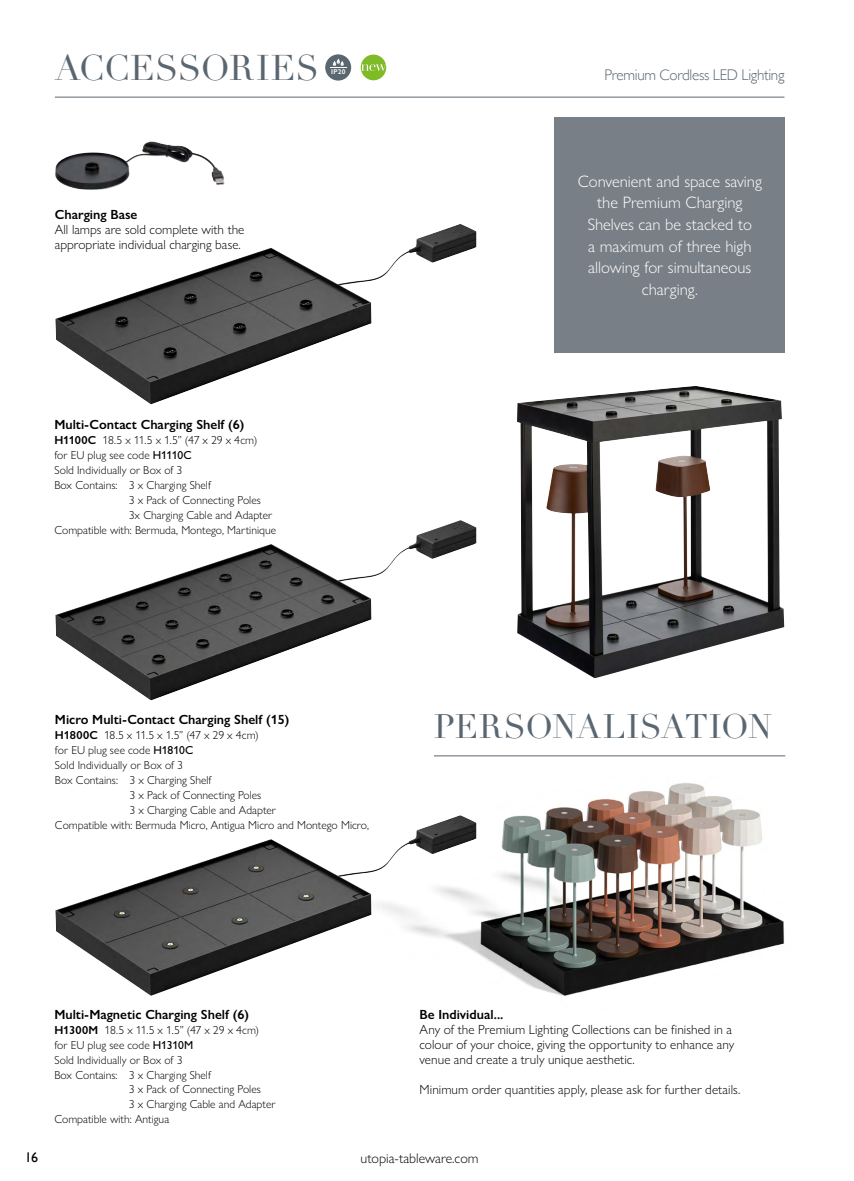
<style>
.page{position:relative;width:854px;height:1181px;background:#fff}
.page>*{position:absolute;margin:0;border:0;box-sizing:border-box;transform-origin:0 0}
.t1{font:35px "Didot";letter-spacing:.005em;color:#5b6770}
.t2{font:33.25px "Didot";letter-spacing:-.01em;color:#5b6770}
.t3{font:300 16.62px/21.7px "Gill Sans Nova";color:#fff;text-align:center}
.t4{font:300 15.4px "Gill Sans";letter-spacing:-.02em;color:#5b6770}
.t5{font:300 14px "Gill Sans Nova";color:#000}
.t6{font:14px "Gill Sans";color:#000}
.t7{font:300 13.3px/14.9px "Gill Sans Nova";letter-spacing:.005em;color:#000}
.t8{font:600 13.3px "Gill Sans Nova";color:#000}
.t9{font:300 11.72px "Gill Sans Nova";color:#000}
.t10{font:600 7px "Gill Sans Nova";color:#fff}
.s1{font-weight:600}
.s2{font-weight:500}
</style>
<div class="page">
<img style="left:434px;top:755px;width:352px;height:241px">
<img style="left:55px;top:224px;width:421px;height:180px">
<img style="left:55px;top:520px;width:421px;height:180px">
<img style="left:55px;top:815px;width:421px;height:181px">
<hr style="left:55px;top:97px;width:729px;height:1px;background:#5b6770">
<hr style="left:434px;top:755px;width:351px;height:1px;background:#5b6770">
<div style="left:360px;top:55px;width:26px;height:25px;background:#7fba27;border-radius:50%"></div>
<svg style="left:361px;top:64px;width:25px;height:7px"></svg>
<div style="left:325px;top:54px;width:26px;height:27px;background:#5b6770;border-radius:50%"></div>
<svg style="left:330px;top:59px;width:16px;height:9px"></svg>
<img style="left:517px;top:386px;width:267px;height:292px">
<div style="left:554px;top:117px;width:231px;height:236px;background:#797f87"></div>
<img style="left:55px;top:142px;width:169px;height:48px">
<h1 class="t1" style="left:55px;top:47px;width:266px">ACCESSORIES</h1>
<p class="t10" style="left:331px;top:68px;width:16px">IP20</p>
<p class="t8" style="left:55px;top:206px;width:84px">Charging Base</p>
<p class="t7" style="left:55px;top:221px;width:191px">All lamps are sold complete with the appropriate individual charging base.</p>
<p class="t8" style="left:54px;top:416px;width:191px">Multi-Contact Charging Shelf (6)</p>
<p class="t9" style="left:54px;top:433px;width:204px"><span class="s1">H1100C</span> 18.5 x 11.5 x 1.5” (47 x 29 x 4cm)</p>
<p class="t9" style="left:54px;top:448px;width:139px">for EU plug see code <span class="s2">H1110C</span></p>
<p class="t9" style="left:54px;top:463px;width:130px">Sold Individually or Box of 3</p>
<p class="t9" style="left:54px;top:478px;width:158px">Box Contains: 3 x Charging Shelf</p>
<p class="t9" style="left:129px;top:493px;width:133px">3 x Pack of Connecting Poles</p>
<p class="t9" style="left:129px;top:508px;width:145px">3x Charging Cable and Adapter</p>
<p class="t9" style="left:54px;top:523px;width:223px">Compatible with: Bermuda, Montego, Martinique</p>
<h3 class="t4" style="left:604px;top:63px;width:181px">Premium Cordless LED Lighting</h3>
<h3 class="t3" style="left:577px;top:170px;width:186px">Convenient and space saving the Premium Charging<br>Shelves can be stacked to<br>a maximum of three high allowing for simultaneous charging.</h3>
<p class="t8" style="left:55px;top:711px;width:236px">Micro Multi-Contact Charging Shelf (15)</p>
<p class="t9" style="left:55px;top:728px;width:205px"><span class="s1">H1800C</span> 18.5 x 11.5 x 1.5” (47 x 29 x 4cm)</p>
<p class="t9" style="left:55px;top:743px;width:140px">for EU plug see code <span class="s2">H1810C</span></p>
<p class="t9" style="left:55px;top:758px;width:130px">Sold Individually or Box of 3</p>
<p class="t9" style="left:55px;top:773px;width:158px">Box Contains: 3 x Charging Shelf</p>
<p class="t9" style="left:129px;top:788px;width:133px">3 x Pack of Connecting Poles</p>
<p class="t9" style="left:129px;top:803px;width:148px">3 x Charging Cable and Adapter</p>
<p class="t9" style="left:55px;top:818px;width:315px">Compatible with: Bermuda Micro, Antigua Micro and Montego Micro,</p>
<h2 class="t2" style="left:434px;top:706px;width:340px">PERSONALISATION</h2>
<p class="t8" style="left:54px;top:1006px;width:196px">Multi-Magnetic Charging Shelf (6)</p>
<p class="t9" style="left:54px;top:1022px;width:206px"><span class="s1">H1300M</span> 18.5 x 11.5 x 1.5” (47 x 29 x 4cm)</p>
<p class="t9" style="left:54px;top:1037px;width:140px">for EU plug see code <span class="s2">H1310M</span></p>
<p class="t9" style="left:54px;top:1052px;width:130px">Sold Individually or Box of 3</p>
<p class="t9" style="left:54px;top:1067px;width:158px">Box Contains: 3 x Charging Shelf</p>
<p class="t9" style="left:129px;top:1082px;width:133px">3 x Pack of Connecting Poles</p>
<p class="t9" style="left:129px;top:1097px;width:148px">3 x Charging Cable and Adapter</p>
<p class="t9" style="left:54px;top:1112px;width:116px">Compatible with: Antigua</p>
<p class="t8" style="left:419px;top:1006px;width:85px">Be Individual...</p>
<p class="t7" style="left:419px;top:1021px;width:316px">Any of the Premium Lighting Collections can be finished in a colour of your choice, giving the opportunity to enhance any venue and create a truly unique aesthetic.</p>
<p class="t7" style="left:419px;top:1082px;width:322px">Minimum order quantities apply, please ask for further details.</p>
<p class="t6" style="left:25px;top:1149px;width:15px">16</p>
<p class="t5" style="left:360px;top:1149px;width:120px">utopia-tableware.com</p>
</div>
